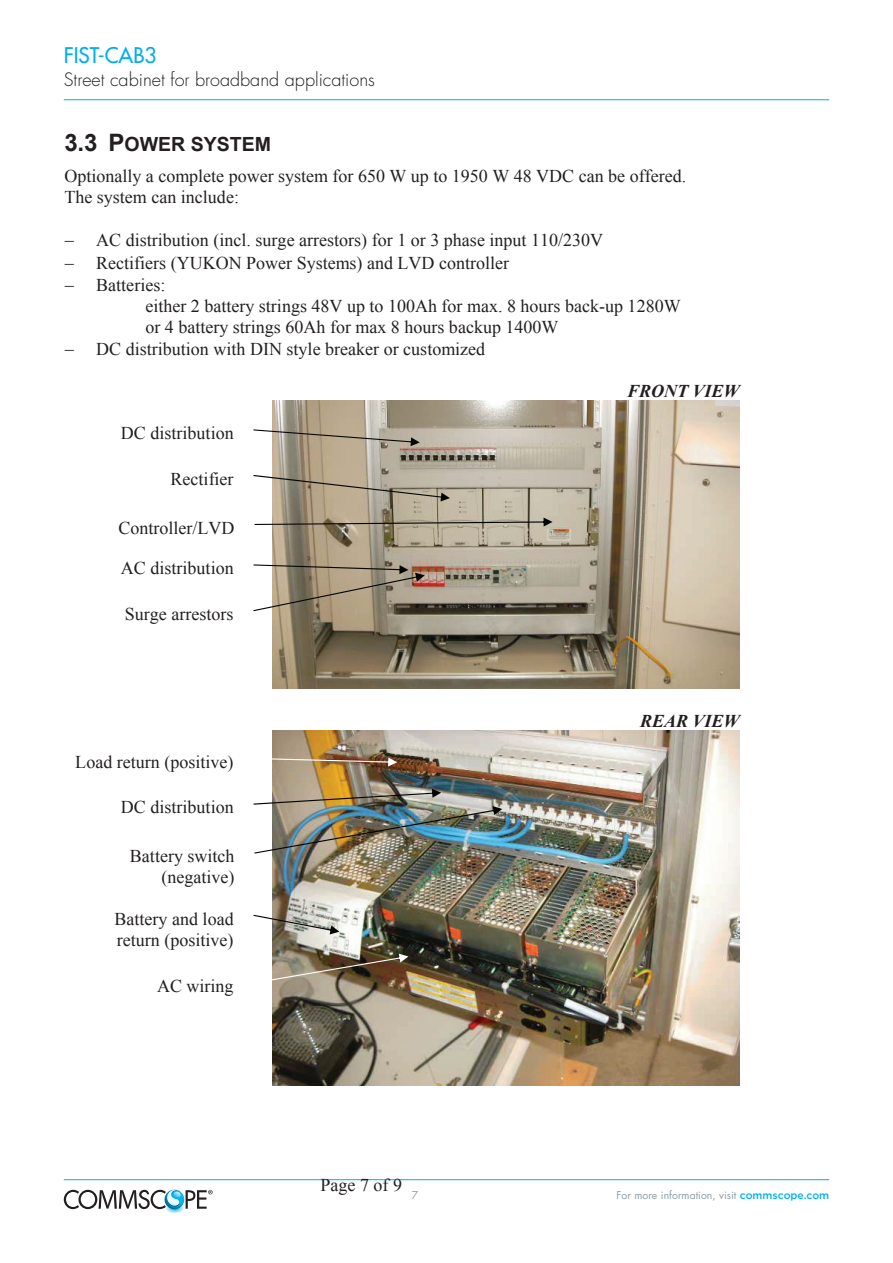
<style>
.page{position:relative;width:893px;height:1263px;background:#fff}
.page>*{position:absolute;margin:0;border:0;box-sizing:border-box;transform-origin:0 0}
.t1{font:500 21px "Futura Std";color:#00aeef}
.t2{font:700 19.5px "Arial";color:#231f20}
.t3{font:18px/21px "Times New Roman";color:#231f20}
.t4{font:300 18px "Futura Std";color:#231f20}
.t5{font:italic 700 18px "Times New Roman";color:#231f20}
.t6{font:10.5px "Futura Std";color:#8c9faa}
.s1{font-size:24px}
.s2{font-family:"Gotham";font-weight:500;color:#00aeef}
</style>
<div class="page">
<hr style="left:64px;top:1179px;width:765px;height:1px;background:#00aeef">
<hr style="left:64px;top:99px;width:765px;height:1px;background:#00aeef">
<svg style="left:64px;top:1189px;width:149px;height:24px"></svg>
<img style="left:272px;top:401px;width:467px;height:287px">
<img style="left:273px;top:730px;width:466px;height:356px">
<svg style="left:253px;top:429px;width:167px;height:17px;background:#afa695"></svg>
<svg style="left:253px;top:475px;width:197px;height:26px;background:#b0a694"></svg>
<svg style="left:254px;top:517px;width:299px;height:9px;background:#9d9482"></svg>
<svg style="left:253px;top:564px;width:172px;height:47px;background:#a29581"></svg>
<svg style="left:272px;top:757px;width:125px;height:9px"></svg>
<img style="left:253px;top:789px;width:249px;height:64px">
<svg style="left:253px;top:915px;width:86px;height:19px"></svg>
<svg style="left:272px;top:954px;width:136px;height:29px;background:#7b6952"></svg>
<p class="t1" style="left:64px;top:42px;width:94px">FIST-CAB3</p>
<p class="t4" style="left:64px;top:68px;width:313px">Street cabinet for broadband applications</p>
<p class="t2" style="left:64px;top:131px;width:208px"><span class="s1">3.3 P</span>OWER SYSTEM</p>
<p class="t3" style="left:64px;top:166px;width:623px">Optionally a complete power system for 650 W up to 1950 W 48 VDC can be offered.<br>The system can include:</p>
<p class="t3" style="left:64px;top:230px;width:540px">− AC distribution (incl. surge arrestors) for 1 or 3 phase input 110/230V</p>
<p class="t3" style="left:64px;top:252px;width:446px">− Rectifiers (YUKON Power Systems) and LVD controller</p>
<p class="t3" style="left:64px;top:274px;width:103px">− Batteries:</p>
<p class="t3" style="left:145px;top:295px;width:537px">either 2 battery strings 48V up to 100Ah for max. 8 hours back-up 1280W</p>
<p class="t3" style="left:145px;top:316px;width:415px">or 4 battery strings 60Ah for max 8 hours backup 1400W</p>
<p class="t3" style="left:64px;top:338px;width:422px">− DC distribution with DIN style breaker or customized</p>
<p class="t5" style="left:627px;top:378px;width:114px">FRONT VIEW</p>
<p class="t3" style="left:121px;top:423px;width:114px">DC distribution</p>
<p class="t3" style="left:171px;top:468px;width:65px">Rectifier</p>
<p class="t3" style="left:119px;top:517px;width:117px">Controller/LVD</p>
<p class="t3" style="left:121px;top:558px;width:114px">AC distribution</p>
<p class="t3" style="left:125px;top:603px;width:110px">Surge arrestors</p>
<p class="t3" style="left:75px;top:751px;width:160px">Load return (positive)</p>
<p class="t3" style="left:121px;top:797px;width:114px">DC distribution</p>
<p class="t3" style="left:130px;top:846px;width:106px;text-align:right">Battery switch (negative)</p>
<p class="t3" style="left:114px;top:908px;width:121px">Battery and load return (positive)</p>
<p class="t3" style="left:157px;top:975px;width:78px">AC wiring</p>
<p class="t3" style="left:321px;top:1174px;width:83px">Page 7 of 9</p>
<p class="t6" style="left:412px;top:1188px;width:8px">7</p>
<p class="t5" style="left:640px;top:708px;width:101px">REAR VIEW</p>
<p class="t6" style="left:616px;top:1188px;width:214px">For more information, visit <span class="s2">commscope.com</span></p>
</div>
